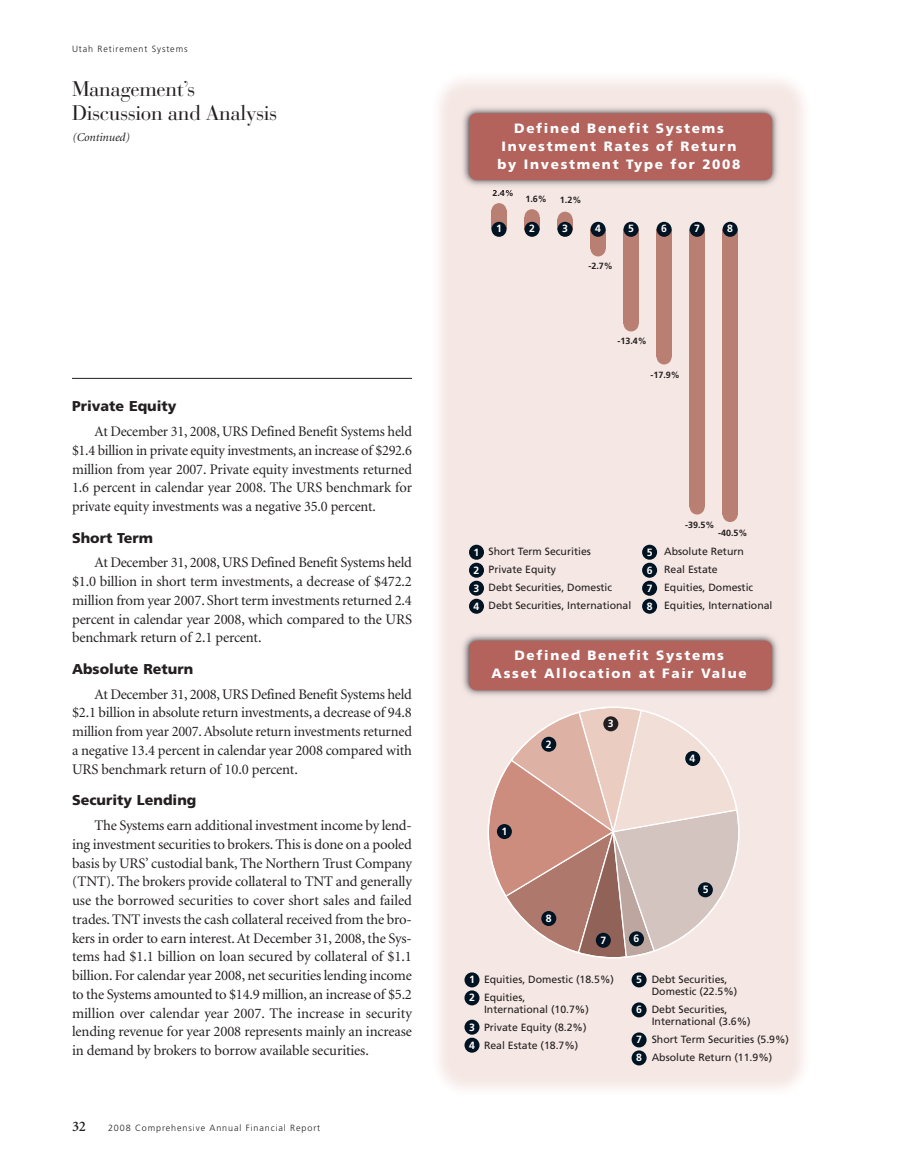
<style>
.page{position:relative;width:905px;height:1175px;background:#fff}
.page>*{position:absolute;margin:0;border:0;box-sizing:border-box;transform-origin:0 0}
.t1{font:21px/24px "Bauer Bodoni";letter-spacing:-.02em;color:#231f20}
.t2{font:14.7px/18.8px "Minion";letter-spacing:-.01em;color:#231f20;text-align:justify}
.t3{font:600 14.7px "Minion";color:#231f20}
.t4{font:900 14.25px "Frutiger";color:#231f20}
.t5{font:900 13.5px/18px "Frutiger";letter-spacing:.125em;color:#fff;text-align:center}
.t6{font:italic 12px "Minion";letter-spacing:-.005em;color:#231f20}
.t7{font:10.5px/18px "Frutiger";color:#231f20}
.t8{font:700 10.5px/18px "Frutiger";color:#fff}
.t9{font:300 9px "Frutiger";letter-spacing:.1em;color:#231f20}
.t10{font:700 9px "Frutiger";color:#231f20}
</style>
<div class="page">
<div style="left:439px;top:80px;width:365px;height:460px;background:#f5e7e3"></div>
<div style="left:439px;top:540px;width:365px;height:549px;background:#f5e7e3"></div>
<hr style="left:72px;top:378px;width:340px;height:1px;background:#231f20">
<div style="left:656px;top:229px;width:15px;height:128px;background:#b87f72"></div>
<div style="left:656px;top:349px;width:15px;height:15px;background:#b87f72;border-radius:50%"></div>
<div style="left:623px;top:229px;width:15px;height:95px;background:#b87f72"></div>
<div style="left:623px;top:316px;width:15px;height:15px;background:#b87f72;border-radius:50%"></div>
<div style="left:590px;top:229px;width:15px;height:20px;background:#b87f72"></div>
<div style="left:590px;top:241px;width:15px;height:15px;background:#b87f72;border-radius:50%"></div>
<svg style="left:557px;top:222px;width:15px;height:5px"></svg>
<svg style="left:524px;top:219px;width:15px;height:8px"></svg>
<div style="left:491px;top:211px;width:15px;height:18px;background:#b87f72"></div>
<div style="left:722px;top:229px;width:15px;height:285px;background:#b87f72"></div>
<div style="left:491px;top:203px;width:15px;height:15px;background:#b87f72;border-radius:50%"></div>
<div style="left:524px;top:209px;width:15px;height:15px;background:#b87f72;border-radius:50%"></div>
<div style="left:557px;top:212px;width:15px;height:15px;background:#b87f72;border-radius:50%"></div>
<div style="left:722px;top:507px;width:15px;height:15px;background:#b87f72;border-radius:50%"></div>
<div style="left:689px;top:229px;width:15px;height:278px;background:#b87f72"></div>
<div style="left:689px;top:499px;width:15px;height:15px;background:#b87f72;border-radius:50%"></div>
<div style="left:689px;top:222px;width:15px;height:15px;background:#001322;border-radius:50%"></div>
<div style="left:656px;top:222px;width:15px;height:15px;background:#001322;border-radius:50%"></div>
<div style="left:623px;top:222px;width:15px;height:15px;background:#001322;border-radius:50%"></div>
<div style="left:590px;top:222px;width:15px;height:15px;background:#001322;border-radius:50%"></div>
<div style="left:557px;top:222px;width:15px;height:15px;background:#001322;border-radius:50%"></div>
<div style="left:524px;top:222px;width:15px;height:15px;background:#001322;border-radius:50%"></div>
<div style="left:491px;top:222px;width:15px;height:15px;background:#001322;border-radius:50%"></div>
<div style="left:722px;top:222px;width:15px;height:15px;background:#001322;border-radius:50%"></div>
<div style="left:469px;top:544px;width:15px;height:16px;background:#001322;border-radius:50%"></div>
<div style="left:469px;top:562px;width:15px;height:16px;background:#001322;border-radius:50%"></div>
<div style="left:469px;top:580px;width:15px;height:16px;background:#001322;border-radius:50%"></div>
<div style="left:469px;top:598px;width:15px;height:16px;background:#001322;border-radius:50%"></div>
<div style="left:642px;top:544px;width:15px;height:16px;background:#001322;border-radius:50%"></div>
<div style="left:642px;top:562px;width:15px;height:16px;background:#001322;border-radius:50%"></div>
<div style="left:642px;top:580px;width:15px;height:16px;background:#001322;border-radius:50%"></div>
<div style="left:642px;top:598px;width:15px;height:16px;background:#001322;border-radius:50%"></div>
<div style="left:464px;top:972px;width:15px;height:15px;background:#001322;border-radius:50%"></div>
<div style="left:464px;top:990px;width:15px;height:15px;background:#001322;border-radius:50%"></div>
<div style="left:464px;top:1019px;width:15px;height:15px;background:#001322;border-radius:50%"></div>
<div style="left:464px;top:1037px;width:15px;height:15px;background:#001322;border-radius:50%"></div>
<div style="left:631px;top:972px;width:15px;height:15px;background:#001322;border-radius:50%"></div>
<div style="left:631px;top:1002px;width:15px;height:15px;background:#001322;border-radius:50%"></div>
<div style="left:631px;top:1032px;width:15px;height:15px;background:#001322;border-radius:50%"></div>
<div style="left:631px;top:1050px;width:15px;height:15px;background:#001322;border-radius:50%"></div>
<svg style="left:487px;top:706px;width:252px;height:252px;background:#dbbdb5"></svg>
<div style="left:685px;top:751px;width:15px;height:15px;background:#001322;border-radius:50%"></div>
<div style="left:603px;top:716px;width:15px;height:15px;background:#231f20;border-radius:50%"></div>
<div style="left:541px;top:911px;width:15px;height:15px;background:#001322;border-radius:50%"></div>
<div style="left:629px;top:931px;width:15px;height:15px;background:#001322;border-radius:50%"></div>
<div style="left:596px;top:932px;width:14px;height:15px;background:#001322;border-radius:50%"></div>
<div style="left:698px;top:882px;width:14px;height:15px;background:#001322;border-radius:50%"></div>
<div style="left:497px;top:824px;width:15px;height:15px;background:#001322;border-radius:50%"></div>
<div style="left:541px;top:736px;width:15px;height:15px;background:#001322;border-radius:50%"></div>
<img style="left:458px;top:629px;width:325px;height:72px">
<div style="left:469px;top:640px;width:303px;height:50px;background:#b3625c;border-radius:8px"></div>
<img style="left:458px;top:102px;width:325px;height:90px">
<svg style="left:493px;top:190px;width:19px;height:2px"></svg>
<div style="left:469px;top:113px;width:303px;height:67px;background:#b3625c;border-radius:8px"></div>
<p class="t9" style="left:72px;top:45px;width:117px">Utah Retirement Systems</p>
<h1 class="t1" style="left:72px;top:80px;width:207px">Management’s<br>Discussion and Analysis</h1>
<p class="t6" style="left:72px;top:133px;width:59px">(Continued)</p>
<p class="t4" style="left:72px;top:400px;width:106px">Private Equity</p>
<p class="t2" style="left:72px;top:423px;width:341px;text-indent:22px">At December 31, 2008, URS Defined Benefit Systems held $1.4 billion in private equity investments, an increase of $292.6 million from year 2007. Private equity investments returned 1.6 percent in calendar year 2008. The URS benchmark for private equity investments was a negative 35.0 percent.</p>
<p class="t4" style="left:72px;top:532px;width:82px">Short Term</p>
<p class="t2" style="left:72px;top:554px;width:341px;text-indent:23px">At December 31, 2008, URS Defined Benefit Systems held $1.0 billion in short term investments, a decrease of $472.2 million from year 2007. Short term investments returned 2.4 percent in calendar year 2008, which compared to the URS benchmark return of 2.1 percent.</p>
<p class="t4" style="left:72px;top:663px;width:123px">Absolute Return</p>
<p class="t2" style="left:72px;top:686px;width:341px;text-indent:23px">At December 31, 2008, URS Defined Benefit Systems held $2.1 billion in absolute return investments, a decrease of 94.8 million from year 2007.Absolute return investments returned a negative 13.4 percent in calendar year 2008 compared with URS benchmark return of 10.0 percent.</p>
<p class="t4" style="left:72px;top:794px;width:126px">Security Lending</p>
<p class="t2" style="left:72px;top:817px;width:341px;text-indent:23px">The Systems earn additional investment income by lend&shy;ing investment securities to brokers.This is done on a pooled basis by URS’ custodial bank, The Northern Trust Company (TNT). The brokers provide collateral to TNT and generally use the borrowed securities to cover short sales and failed trades.TNT invests the cash collateral received from the bro&shy;kers in order to earn interest.At December 31, 2008, the Sys&shy;tems had $1.1 billion on loan secured by collateral of $1.1 billion. For calendar year 2008, net securities lending income to the Systems amounted to $14.9 million, an increase of $5.2 million over calendar year 2007. The increase in security lending revenue for year 2008 represents mainly an increase in demand by brokers to borrow available securities.</p>
<p class="t3" style="left:72px;top:1120px;width:16px">32</p>
<p class="t9" style="left:108px;top:1123px;width:214px">2008 Comprehensive Annual Financial Report</p>
<p class="t5" style="left:497px;top:120px;width:244px">Defined Benefit Systems<br>Investment Rates of Return by Investment Type for 2008</p>
<p class="t10" style="left:492px;top:190px;width:23px">2.4%</p>
<p class="t10" style="left:525px;top:195px;width:23px">1.6%</p>
<p class="t10" style="left:560px;top:196px;width:23px">1.2%</p>
<p class="t8" style="left:496px;top:220px;width:7px">1</p>
<p class="t8" style="left:529px;top:220px;width:7px">2</p>
<p class="t8" style="left:562px;top:220px;width:7px">3</p>
<p class="t8" style="left:595px;top:220px;width:7px">4</p>
<p class="t8" style="left:628px;top:220px;width:7px">5</p>
<p class="t8" style="left:661px;top:220px;width:7px">6</p>
<p class="t8" style="left:694px;top:220px;width:7px">7</p>
<p class="t8" style="left:727px;top:220px;width:7px">8</p>
<p class="t10" style="left:588px;top:262px;width:26px">-2.7%</p>
<p class="t10" style="left:617px;top:337px;width:31px">-13.4%</p>
<p class="t10" style="left:650px;top:371px;width:31px">-17.9%</p>
<p class="t10" style="left:685px;top:521px;width:31px">-39.5%</p>
<p class="t10" style="left:718px;top:529px;width:31px">-40.5%</p>
<p class="t7" style="left:488px;top:543px;width:144px">Short Term Securities<br>Private Equity<br>Debt Securities, Domestic<br>Debt Securities, International</p>
<p class="t7" style="left:664px;top:543px;width:110px">Absolute Return<br>Real Estate<br>Equities, Domestic<br>Equities, International</p>
<p class="t8" style="left:473px;top:544px;width:7px;text-align:justify">1<br>2<br>3<br>4</p>
<p class="t8" style="left:646px;top:544px;width:7px;text-align:justify">5<br>6<br>7<br>8</p>
<p class="t5" style="left:491px;top:647px;width:257px">Defined Benefit Systems<br>Asset Allocation at Fair Value</p>
<p class="t8" style="left:546px;top:735px;width:7px">2</p>
<p class="t8" style="left:608px;top:715px;width:7px">3</p>
<p class="t8" style="left:689px;top:750px;width:7px">4</p>
<p class="t8" style="left:501px;top:823px;width:7px">1</p>
<p class="t8" style="left:546px;top:910px;width:7px">8</p>
<p class="t8" style="left:600px;top:931px;width:7px">7</p>
<p class="t8" style="left:633px;top:930px;width:7px">6</p>
<p class="t8" style="left:703px;top:881px;width:7px">5</p>
<p class="t8" style="left:469px;top:971px;width:7px">1<br>2</p>
<p class="t8" style="left:469px;top:1018px;width:7px">3<br>4</p>
<p class="t7" style="left:484px;top:971px;width:131px">Equities, Domestic (18.5%)<br>Equities,</p>
<p class="t7" style="left:484px;top:1001px;width:106px">International (10.7%)<br>Private Equity (8.2%)<br>Real Estate (18.7%)</p>
<p class="t8" style="left:636px;top:971px;width:7px">5</p>
<p class="t8" style="left:636px;top:1001px;width:7px">6</p>
<p class="t8" style="left:636px;top:1031px;width:7px">7<br>8</p>
<p class="t7" style="left:651px;top:974px;width:87px;line-height:12px">Debt Securities,<br>Domestic (22.5%)</p>
<p class="t7" style="left:651px;top:1004px;width:101px;line-height:12px">Debt Securities,<br>International (3.6%)</p>
<p class="t7" style="left:651px;top:1031px;width:139px">Short Term Securities (5.9%)<br>Absolute Return (11.9%)</p>
</div>
